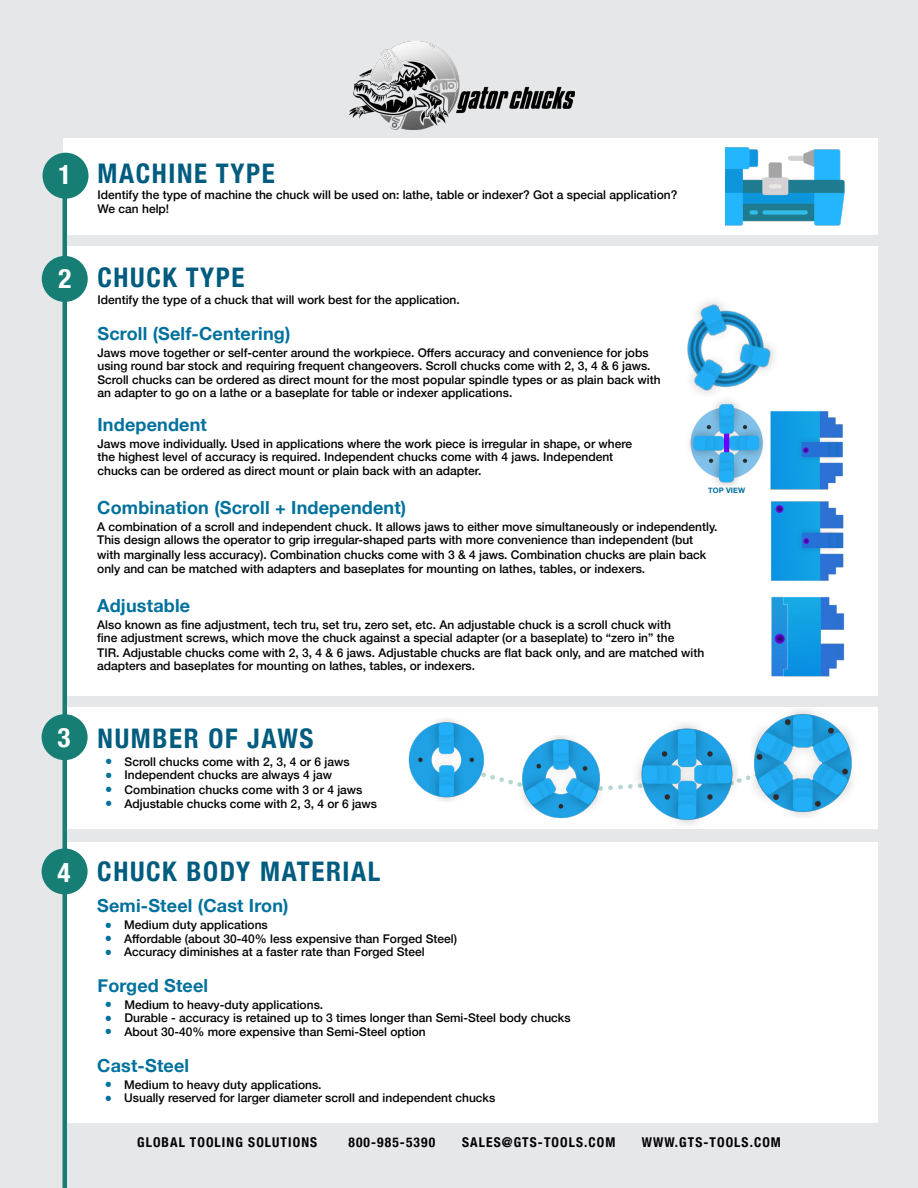
<style>
.page{position:relative;width:918px;height:1188px;background:#e6e7e9}
.page>*{position:absolute;margin:0;border:0;box-sizing:border-box;transform-origin:0 0}
.t1{font:700 condensed 27px "Helvetica Neue";letter-spacing:.06em;color:#005c7f}
.t2{font:700 condensed 27px "Helvetica Neue";color:#fff}
.t3{font:700 18px "Helvetica Neue";letter-spacing:.01em;color:#00719d}
.t4{font:700 condensed 13.5px "Helvetica Neue";letter-spacing:.08em;color:#030102}
.t5{font:500 12px/13.5px "Helvetica Neue";color:#030102}
.t6{font:700 7.5px "Helvetica Neue";letter-spacing:.01em;color:#00719d}
.s1{font-weight:700;font-size:24px;color:#00719d}
</style>
<div class="page">
<div style="left:63px;top:842px;width:815px;height:280px;background:#fff"></div>
<div style="left:63px;top:246px;width:815px;height:450px;background:#fff"></div>
<div style="left:63px;top:707px;width:815px;height:122px;background:#fff"></div>
<div style="left:63px;top:138px;width:815px;height:96px;background:#fff"></div>
<hr style="left:63px;top:178px;width:4px;height:1010px;background:#167e75">
<div style="left:43px;top:153px;width:46px;height:46px;background:#167e75;border-radius:50%"></div>
<img style="left:725px;top:147px;width:120px;height:79px">
<img style="left:687px;top:301px;width:88px;height:86px">
<img style="left:780px;top:411px;width:63px;height:79px">
<img style="left:689px;top:387px;width:91px;height:103px">
<img style="left:771px;top:596px;width:74px;height:81px">
<svg style="left:490px;top:775px;width:29px;height:12px"></svg>
<svg style="left:608px;top:784px;width:25px;height:6px"></svg>
<svg style="left:738px;top:775px;width:13px;height:8px"></svg>
<div style="left:42px;top:848px;width:46px;height:46px;background:#167e75;border-radius:50%"></div>
<div style="left:42px;top:714px;width:46px;height:46px;background:#167e75;border-radius:50%"></div>
<img style="left:753px;top:709px;width:100px;height:108px">
<img style="left:408px;top:719px;width:78px;height:82px">
<div style="left:42px;top:256px;width:46px;height:46px;background:#167e75;border-radius:50%"></div>
<img style="left:637px;top:724px;width:101px;height:101px">
<img style="left:519px;top:735px;width:84px;height:84px">
<img style="left:350px;top:41px;width:224px;height:88px">
<img style="left:771px;top:501px;width:73px;height:80px">
<p class="t2" style="left:58px;top:152px;width:14px">1</p>
<p class="t1" style="left:98px;top:151px;width:179px">MACHINE TYPE</p>
<p class="t5" style="left:98px;top:187px;width:582px">Identify the type of machine the chuck will be used on: lathe, table or indexer? Got a special application?<br>We can help!</p>
<p class="t2" style="left:58px;top:256px;width:14px">2</p>
<p class="t1" style="left:98px;top:255px;width:149px">CHUCK TYPE</p>
<p class="t5" style="left:98px;top:292px;width:364px">Identify the type of a chuck that will work best for the application.</p>
<p class="t3" style="left:98px;top:319px;width:194px">Scroll (Self-Centering)</p>
<p class="t5" style="left:98px;top:345px;width:565px">Jaws move together or self-center around the workpiece. Offers accuracy and convenience for jobs using round bar stock and requiring frequent changeovers. Scroll chucks come with 2, 3, 4 &amp; 6 jaws.<br>Scroll chucks can be ordered as direct mount for the most popular spindle types or as plain back with an adapter to go on a lathe or a baseplate for table or indexer applications.</p>
<p class="t3" style="left:98px;top:410px;width:111px">Independent</p>
<p class="t5" style="left:98px;top:436px;width:536px">Jaws move individually. Used in applications where the work piece is irregular in shape, or where the highest level of accuracy is required. Independent chucks come with 4 jaws. Independent chucks can be ordered as direct mount or plain back with an adapter.</p>
<p class="t3" style="left:97px;top:494px;width:310px">Combination (Scroll + Independent)</p>
<p class="t5" style="left:97px;top:519px;width:622px;line-height:14.1px">A combination of a scroll and independent chuck. It allows jaws to either move simultaneously or independently.<br>This design allows the operator to grip irregular-shaped parts with more convenience than independent (but with marginally less accuracy). Combination chucks come with 3 &amp; 4 jaws. Combination chucks are plain back only and can be matched with adapters and baseplates for mounting on lathes, tables, or indexers.</p>
<p class="t3" style="left:97px;top:591px;width:94px">Adjustable</p>
<p class="t5" style="left:97px;top:617px;width:609px">Also known as fine adjustment, tech tru, set tru, zero set, etc. An adjustable chuck is a scroll chuck with<br>fine adjustment screws, which move the chuck against a special adapter (or a baseplate) to “zero in” the<br>TIR. Adjustable chucks come with 2, 3, 4 &amp; 6 jaws. Adjustable chucks are flat back only, and are matched with adapters and baseplates for mounting on lathes, tables, or indexers.</p>
<p class="t6" style="left:708px;top:485px;width:38px">TOP VIEW</p>
<p class="t2" style="left:58px;top:715px;width:14px">3</p>
<p class="t1" style="left:98px;top:716px;width:218px">NUMBER OF JAWS</p>
<p class="t5" style="left:104px;top:754px;width:247px"><span class="s1">•</span> Scroll chucks come with 2, 3, 4 or 6 jaws</p>
<p class="t5" style="left:104px;top:767px;width:229px"><span class="s1">•</span> Independent chucks are always 4 jaw</p>
<p class="t5" style="left:104px;top:782px;width:260px"><span class="s1">•</span> Combination chucks come with 3 or 4 jaws</p>
<p class="t5" style="left:104px;top:796px;width:274px"><span class="s1">•</span> Adjustable chucks come with 2, 3, 4 or 6 jaws</p>
<p class="t2" style="left:58px;top:850px;width:14px">4</p>
<p class="t1" style="left:97px;top:849px;width:285px">CHUCK BODY MATERIAL</p>
<p class="t3" style="left:97px;top:892px;width:193px">Semi-Steel (Cast Iron)</p>
<p class="t5" style="left:104px;top:917px;width:165px"><span class="s1">•</span> Medium duty applications</p>
<p class="t5" style="left:104px;top:931px;width:355px"><span class="s1">•</span> Affordable (about 30-40% less expensive than Forged Steel)</p>
<p class="t5" style="left:104px;top:944px;width:322px"><span class="s1">•</span> Accuracy diminishes at a faster rate than Forged Steel</p>
<p class="t3" style="left:98px;top:972px;width:112px">Forged Steel</p>
<p class="t5" style="left:104px;top:997px;width:220px"><span class="s1">•</span> Medium to heavy-duty applications.</p>
<p class="t5" style="left:104px;top:1010px;width:468px"><span class="s1">•</span> Durable - accuracy is retained up to 3 times longer than Semi-Steel body chucks</p>
<p class="t5" style="left:104px;top:1024px;width:323px"><span class="s1">•</span> About 30-40% more expensive than Semi-Steel option</p>
<p class="t3" style="left:97px;top:1052px;width:93px">Cast-Steel</p>
<p class="t5" style="left:104px;top:1077px;width:219px"><span class="s1">•</span> Medium to heavy duty applications.</p>
<p class="t5" style="left:104px;top:1090px;width:393px"><span class="s1">•</span> Usually reserved for larger diameter scroll and independent chucks</p>
<p class="t4" style="left:137px;top:1131px;width:182px">GLOBAL TOOLING SOLUTIONS</p>
<p class="t4" style="left:348px;top:1131px;width:88px">800-985-5390</p>
<p class="t4" style="left:462px;top:1131px;width:155px">SALES@GTS-TOOLS.COM</p>
<p class="t4" style="left:642px;top:1131px;width:141px">WWW.GTS-TOOLS.COM</p>
</div>
